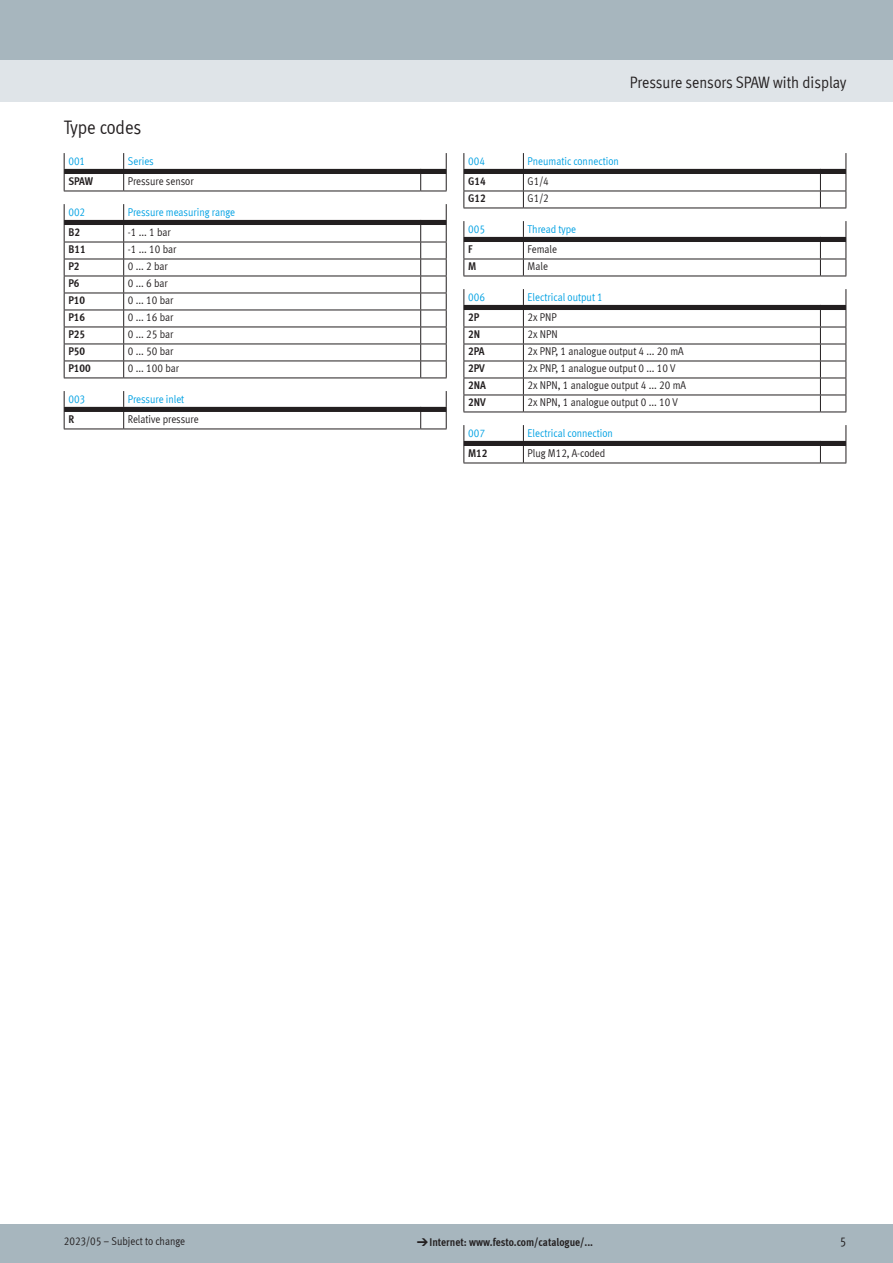
<style>
.page{position:relative;width:893px;height:1263px;background:#fff}
.page>*{position:absolute;margin:0;border:0;box-sizing:border-box;transform-origin:0 0}
.t1{font:19.5px "Meta Cond LF";color:#231f20}
.t2{font:16.5px "Meta Cond LF";letter-spacing:-.005em;color:#231f20}
.t3{font:12.75px "Meta Cond LF";color:#231f20}
.t4{font:11.25px "Meta Cond LF";color:#231f20}
.t5{font:11.25px "Meta Cond LF";color:#00a1e3}
.t6{font:700 11.25px "Meta Cond LF";color:#231f20}
.s1{font-family:"Meto Pict 182";font-weight:400}
</style>
<div class="page">
<div style="left:0;top:1225px;width:893px;height:38px;background:#a7b6be"></div>
<div style="left:0;top:60px;width:893px;height:42px;background:#dfe4e8"></div>
<div style="left:0;top:0;width:893px;height:60px;background:#a7b6be"></div>
<svg style="left:64px;top:153px;width:383px;height:39px"></svg>
<svg style="left:64px;top:204px;width:383px;height:175px"></svg>
<svg style="left:64px;top:391px;width:383px;height:39px"></svg>
<svg style="left:463px;top:153px;width:384px;height:56px"></svg>
<svg style="left:463px;top:221px;width:384px;height:56px"></svg>
<svg style="left:463px;top:289px;width:384px;height:124px"></svg>
<svg style="left:463px;top:425px;width:384px;height:39px"></svg>
<h1 class="t1" style="left:64px;top:116px;width:79px">Type codes</h1>
<p class="t5" style="left:68px;top:154px;width:18px">001</p>
<p class="t5" style="left:128px;top:154px;width:27px">Series</p>
<p class="t6" style="left:68px;top:174px;width:26px">SPAW</p>
<p class="t4" style="left:128px;top:174px;width:67px">Pressure sensor</p>
<p class="t5" style="left:68px;top:205px;width:18px">002</p>
<p class="t5" style="left:128px;top:205px;width:109px">Pressure measuring range</p>
<p class="t6" style="left:68px;top:225px;width:13px">B2</p>
<p class="t4" style="left:128px;top:225px;width:44px">-1 ... 1 bar</p>
<p class="t6" style="left:68px;top:242px;width:19px">B11</p>
<p class="t4" style="left:128px;top:242px;width:50px">-1 ... 10 bar</p>
<p class="t6" style="left:68px;top:259px;width:13px">P2</p>
<p class="t4" style="left:128px;top:259px;width:41px">0 ... 2 bar</p>
<p class="t6" style="left:68px;top:276px;width:13px">P6</p>
<p class="t4" style="left:128px;top:276px;width:41px">0 ... 6 bar</p>
<p class="t6" style="left:68px;top:293px;width:18px">P10</p>
<p class="t4" style="left:128px;top:293px;width:47px">0 ... 10 bar</p>
<p class="t6" style="left:68px;top:310px;width:18px">P16</p>
<p class="t4" style="left:128px;top:310px;width:47px">0 ... 16 bar</p>
<p class="t6" style="left:68px;top:327px;width:18px">P25</p>
<p class="t4" style="left:128px;top:327px;width:47px">0 ... 25 bar</p>
<p class="t6" style="left:68px;top:344px;width:18px">P50</p>
<p class="t4" style="left:128px;top:344px;width:47px">0 ... 50 bar</p>
<p class="t6" style="left:68px;top:361px;width:24px">P100</p>
<p class="t4" style="left:128px;top:361px;width:53px">0 ... 100 bar</p>
<p class="t5" style="left:68px;top:392px;width:18px">003</p>
<p class="t5" style="left:128px;top:392px;width:58px">Pressure inlet</p>
<p class="t6" style="left:68px;top:412px;width:7px">R</p>
<p class="t4" style="left:128px;top:412px;width:72px">Relative pressure</p>
<h2 class="t2" style="left:630px;top:72px;width:218px">Pressure sensors SPAW with display</h2>
<p class="t5" style="left:468px;top:154px;width:18px">004</p>
<p class="t5" style="left:528px;top:154px;width:93px">Pneumatic connection</p>
<p class="t6" style="left:468px;top:174px;width:19px">G14</p>
<p class="t4" style="left:528px;top:174px;width:23px">G1/4</p>
<p class="t6" style="left:468px;top:191px;width:19px">G12</p>
<p class="t4" style="left:528px;top:191px;width:23px">G1/2</p>
<p class="t5" style="left:468px;top:222px;width:18px">005</p>
<p class="t5" style="left:528px;top:222px;width:50px">Thread type</p>
<p class="t6" style="left:468px;top:242px;width:6px">F</p>
<p class="t4" style="left:528px;top:242px;width:31px">Female</p>
<p class="t6" style="left:468px;top:259px;width:10px">M</p>
<p class="t4" style="left:528px;top:259px;width:22px">Male</p>
<p class="t5" style="left:468px;top:290px;width:18px">006</p>
<p class="t5" style="left:528px;top:290px;width:77px">Electrical output 1</p>
<p class="t6" style="left:468px;top:310px;width:13px">2P</p>
<p class="t4" style="left:528px;top:310px;width:31px">2x PNP</p>
<p class="t6" style="left:468px;top:327px;width:14px">2N</p>
<p class="t4" style="left:528px;top:327px;width:32px">2x NPN</p>
<p class="t6" style="left:468px;top:344px;width:18px">2PA</p>
<p class="t4" style="left:528px;top:344px;width:158px">2x PNP, 1 analogue output 4 ... 20 mA</p>
<p class="t6" style="left:468px;top:361px;width:18px">2PV</p>
<p class="t4" style="left:528px;top:361px;width:149px">2x PNP, 1 analogue output 0 ... 10 V</p>
<p class="t6" style="left:468px;top:378px;width:19px">2NA</p>
<p class="t4" style="left:528px;top:378px;width:160px">2x NPN, 1 analogue output 4 ... 20 mA</p>
<p class="t6" style="left:468px;top:395px;width:19px">2NV</p>
<p class="t4" style="left:528px;top:395px;width:152px">2x NPN, 1 analogue output 0 ... 10 V</p>
<p class="t5" style="left:468px;top:426px;width:18px">007</p>
<p class="t5" style="left:528px;top:426px;width:87px">Electrical connection</p>
<p class="t6" style="left:468px;top:446px;width:21px">M12</p>
<p class="t4" style="left:528px;top:446px;width:79px">Plug M12, A-coded</p>
<p class="t4" style="left:64px;top:1234px;width:123px">2023/05 – Subject to change</p>
<p class="t6" style="left:417px;top:1235px;width:178px"><span class="s1">d</span>Internet: www.festo.com/catalogue/...</p>
<p class="t3" style="left:840px;top:1234px;width:8px">5</p>
</div>
